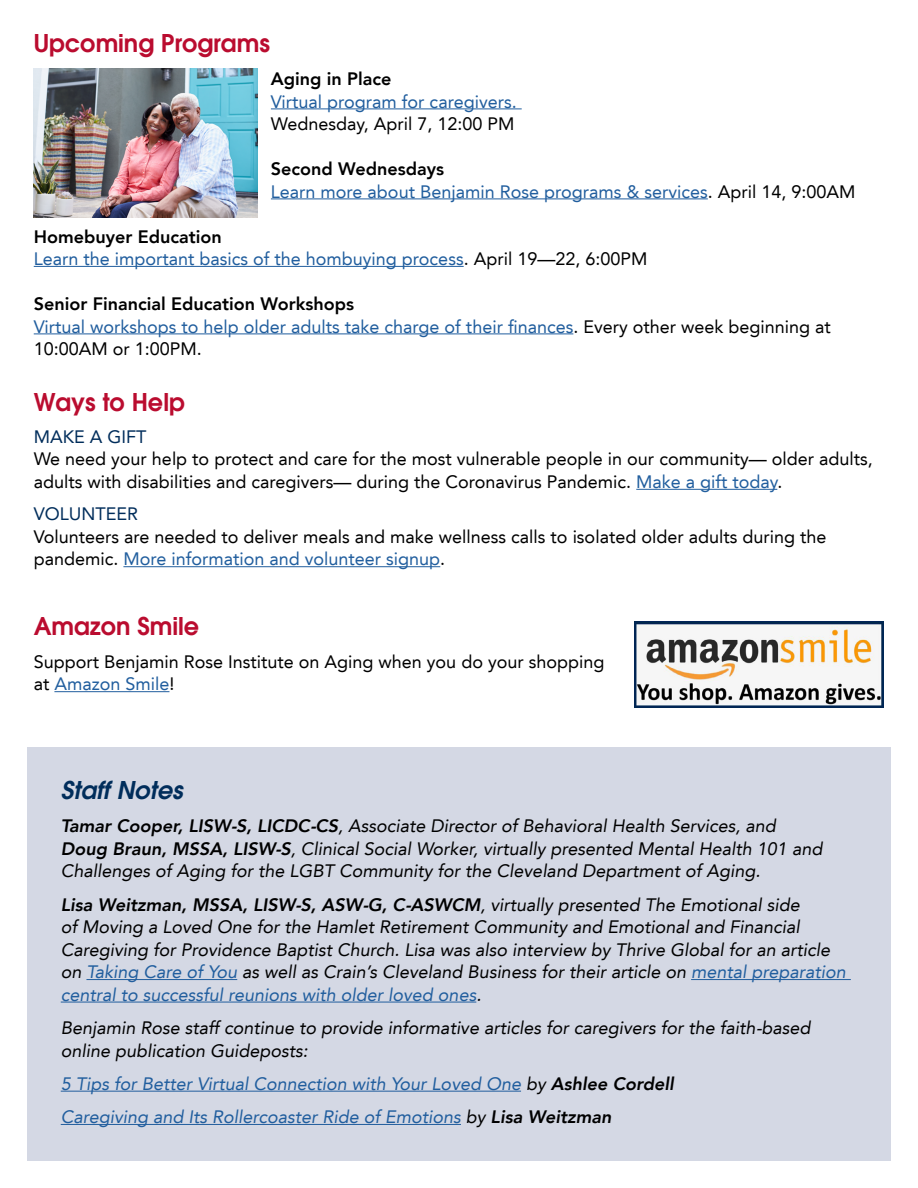
<style>
.page{position:relative;width:918px;height:1188px;background:#fff}
.page>*{position:absolute;margin:0;border:0;box-sizing:border-box;transform-origin:0 0}
.t1{font:600 24px "Avant Garde";color:#ba0c2f}
.t2{font:italic 600 24px "Avant Garde";color:#002d5b}
.t3{font:italic 18px/22.5px "Avenir LT";color:#000}
.t4{font:18px/22.5px "Avenir LT";color:#000}
.t5{font:18px/22.5px "Avenir LT";color:#215e9e}
.t6{font:italic 18px/33.3px "Avenir LT";color:#215e9e}
.t7{font:18px "Avenir LT";color:#002d5b}
.t8{font:800 18px "Avenir LT";color:#000}
.s1{font-weight:800;color:#000}
.s2{color:#000}
.s3{color:#215e9e}
.s4{font-weight:800}
</style>
<div class="page">
<div style="left:27px;top:747px;width:864px;height:414px;background:#d4d8e4"></div>
<hr style="left:86px;top:979px;width:151px;height:1px;background:#215e9e">
<hr style="left:691px;top:979px;width:160px;height:1px;background:#215e9e">
<hr style="left:61px;top:1002px;width:415px;height:1px;background:#215e9e">
<hr style="left:61px;top:1091px;width:460px;height:1px;background:#215e9e">
<hr style="left:61px;top:1124px;width:400px;height:1px;background:#215e9e">
<hr style="left:636px;top:489px;width:141px;height:1px;background:#215e9e">
<hr style="left:123px;top:566px;width:317px;height:1px;background:#215e9e">
<hr style="left:54px;top:691px;width:115px;height:1px;background:#215e9e">
<img style="left:635px;top:621px;width:248px;height:86px">
<hr style="left:271px;top:108px;width:251px;height:1px;background:#215e9e">
<hr style="left:271px;top:198px;width:437px;height:1px;background:#215e9e">
<hr style="left:34px;top:266px;width:430px;height:1px;background:#215e9e">
<hr style="left:34px;top:333px;width:539px;height:1px;background:#215e9e">
<img style="left:34px;top:69px;width:223px;height:149px">
<h1 class="t1" style="left:34px;top:27px;width:238px">Upcoming Programs</h1>
<p class="t8" style="left:271px;top:68px;width:122px">Aging in Place</p>
<p class="t5" style="left:271px;top:90px;width:247px">Virtual program for caregivers.</p>
<p class="t4" style="left:271px;top:113px;width:245px">Wednesday, April 7, 12:00 PM</p>
<p class="t5" style="left:271px;top:158px;width:586px"><span class="s1">Second Wednesdays<br></span>Learn more about Benjamin Rose programs &amp; services<span class="s2">. April 14, 9:00AM</span></p>
<p class="t5" style="left:34px;top:225px;width:615px"><span class="s1">Homebuyer Education<br></span>Learn the important basics of the hombuying process<span class="s2">. April 19—22, 6:00PM</span></p>
<p class="t5" style="left:34px;top:293px;width:799px"><span class="s1">Senior Financial Education Workshops<br></span>Virtual workshops to help older adults take charge of their finances<span class="s2">. Every other week beginning at<br>10:00AM or 1:00PM.</span></p>
<h1 class="t1" style="left:34px;top:386px;width:153px">Ways to Help</h1>
<p class="t7" style="left:34px;top:426px;width:114px">MAKE A GIFT</p>
<p class="t4" style="left:34px;top:448px;width:841px">We need your help to protect and care for the most vulnerable people in our community— older adults, adults with disabilities and caregivers— during the Coronavirus Pandemic. <span class="s3">Make a gift today</span>.</p>
<p class="t7" style="left:34px;top:504px;width:106px">VOLUNTEER</p>
<p class="t4" style="left:34px;top:526px;width:794px">Volunteers are needed to deliver meals and make wellness calls to isolated older adults during the pandemic. <span class="s3">More information and volunteer signup</span>.</p>
<h1 class="t1" style="left:34px;top:610px;width:167px">Amazon Smile</h1>
<p class="t4" style="left:34px;top:650px;width:572px">Support Benjamin Rose Institute on Aging when you do your shopping at <span class="s3">Amazon Smile</span>!</p>
<h1 class="t2" style="left:61px;top:774px;width:123px">Staff Notes</h1>
<p class="t3" style="left:61px;top:815px;width:763px"><span class="s4">Tamar Cooper, LISW-S, LICDC-CS</span>, Associate Director of Behavioral Health Services, and<br><span class="s4">Doug Braun, MSSA, LISW-S</span>, Clinical Social Worker, virtually presented Mental Health 101 and<br>Challenges of Aging for the LGBT Community for the Cleveland Department of Aging.</p>
<p class="t3" style="left:61px;top:893px;width:787px"><span class="s4">Lisa Weitzman, MSSA, LISW-S, ASW-G, C-ASWCM</span>, virtually presented The Emotional side<br>of Moving a Loved One for the Hamlet Retirement Community and Emotional and Financial Caregiving for Providence Baptist Church. Lisa was also interview by Thrive Global for an article on <span class="s3">Taking Care of You</span> as well as Crain’s Cleveland Business for their article on <span class="s3">mental preparation central to successful reunions with older loved ones</span>.</p>
<p class="t3" style="left:61px;top:1017px;width:751px">Benjamin Rose staff continue to provide informative articles for caregivers for the faith-based online publication Guideposts:</p>
<p class="t6" style="left:61px;top:1067px;width:615px">5 Tips for Better Virtual Connection with Your Loved One <span class="s2">by</span> <span class="s1">Ashlee Cordell<br></span>Caregiving and Its Rollercoaster Ride of Emotions <span class="s2">by</span> <span class="s1">Lisa Weitzman</span></p>
</div>
